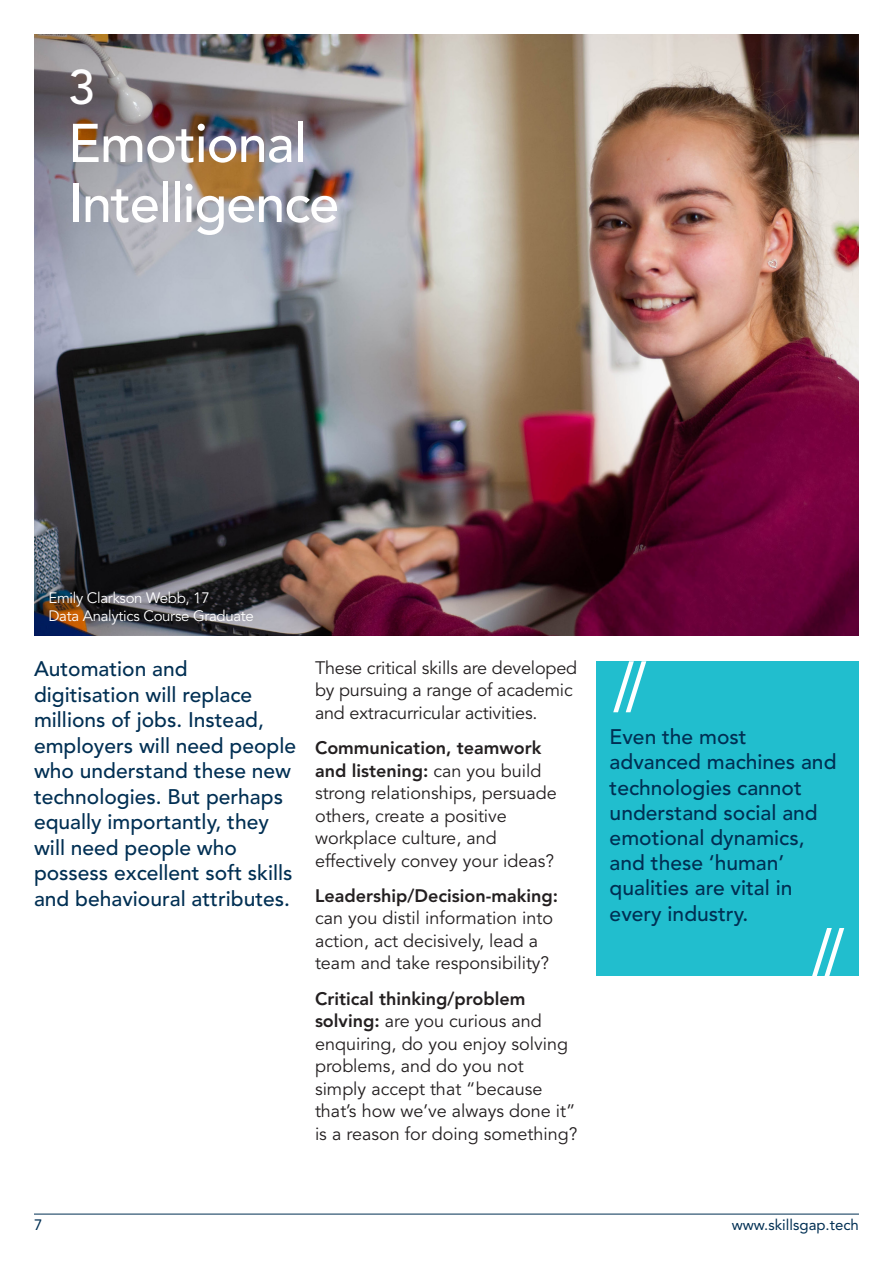
<style>
.page{position:relative;width:893px;height:1263px;background:#fff}
.page>*{position:absolute;margin:0;border:0;box-sizing:border-box;transform-origin:0 0}
.t1{font:500 54px/60px "Avenir LT Std";letter-spacing:-.02em;color:#fff}
.t2{font:500 48px "Avenir LT Std";color:#fff}
.t3{font:500 21px/25.5px "Avenir LT Std";color:#002f53}
.t4{font:18px/22.5px "Avenir LT Std";color:#231f20}
.t5{font:15px "Avenir LT Std";letter-spacing:-.02em;color:#fff}
.t6{font:15px "Avenir LT Std";color:#002f53}
.s1{font-weight:800}
</style>
<div class="page">
<img style="left:34px;top:34px;width:825px;height:602px">
<hr style="left:34px;top:1214px;width:825px;height:1px;background:#002f53">
<div style="left:596px;top:661px;width:263px;height:315px;background:#21bece"></div>
<svg style="left:613px;top:661px;width:34px;height:51px"></svg>
<svg style="left:812px;top:928px;width:33px;height:48px"></svg>
<p class="t2" style="left:68px;top:60px;width:28px">3</p>
<p class="t1" style="left:68px;top:115px;width:273px">Emotional<br>Intelligence</p>
<p class="t5" style="left:48px;top:589px;width:163px">Emily Clarkson Webb, 17</p>
<p class="t5" style="left:48px;top:607px;width:207px">Data Analytics Course Graduate</p>
<p class="t3" style="left:34px;top:657px;width:264px">Automation and digitisation will replace millions of jobs. Instead, employers will need people who understand these new technologies. But perhaps equally importantly, they will need people who possess excellent soft skills and behavioural attributes.</p>
<p class="t4" style="left:315px;top:657px;width:264px">These critical skills are developed by pursuing a range of academic and extracurricular activities.</p>
<p class="t4" style="left:315px;top:737px;width:243px"><span class="s1">Communication, teamwork and listening:</span> can you build strong relationships, persuade others, create a positive workplace culture, and effectively convey your ideas?</p>
<p class="t4" style="left:315px;top:885px;width:245px"><span class="s1">Leadership/Decision-making: </span>can you distil information into action, act decisively, lead a team and take responsibility?</p>
<p class="t4" style="left:315px;top:988px;width:264px"><span class="s1">Critical thinking/problem solving:</span> are you curious and enquiring, do you enjoy solving problems, and do you not simply accept that “because that’s how we’ve always done it” is a reason for doing something?</p>
<p class="t3" style="left:610px;top:725px;width:228px">Even the most advanced machines and technologies cannot understand social and emotional dynamics, and these ‘human’ qualities are vital in every industry.</p>
<p class="t6" style="left:34px;top:1216px;width:10px">7</p>
<p class="t6" style="left:732px;top:1216px;width:129px">www.skillsgap.tech</p>
</div>
